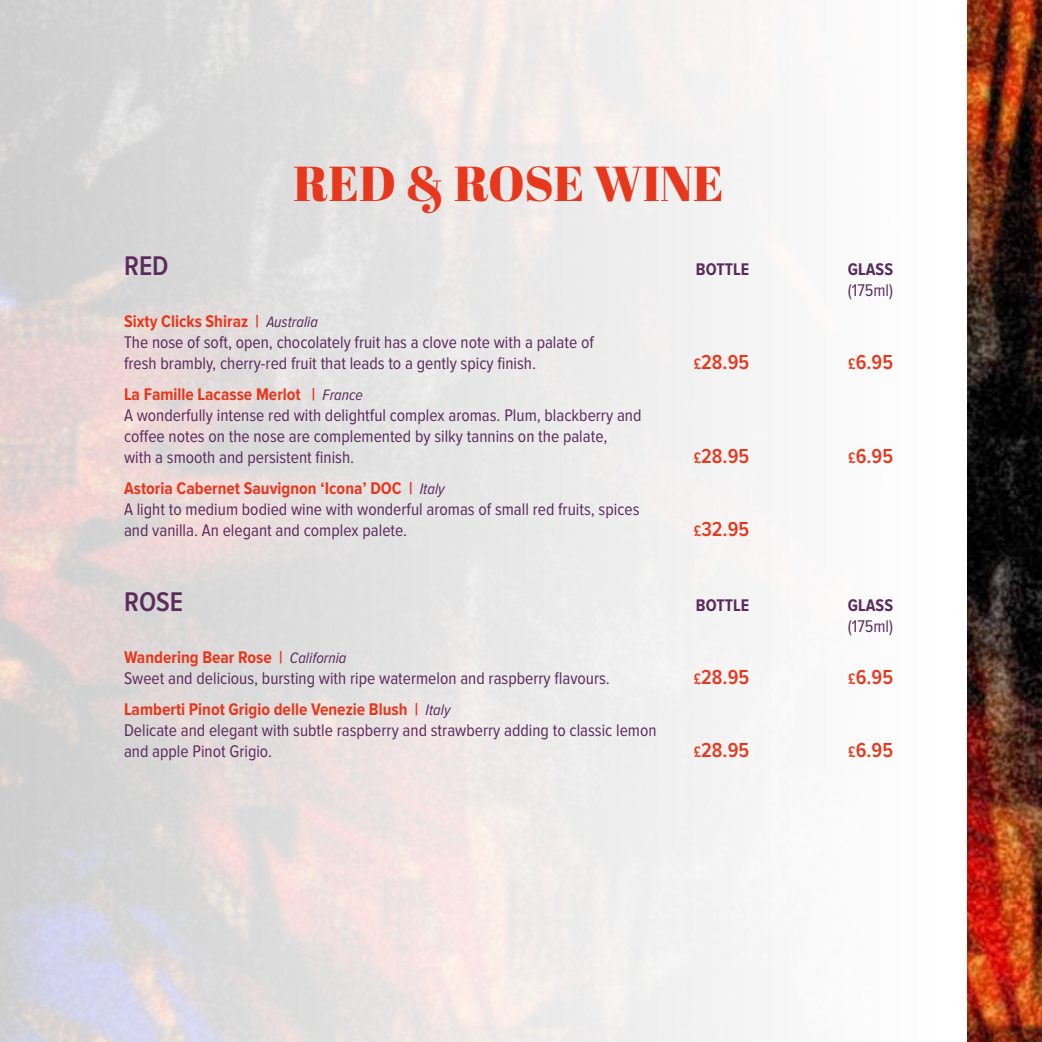
<style>
.page{position:relative;width:1042px;height:1042px;background:#fff}
.page>*{position:absolute;margin:0;border:0;box-sizing:border-box;transform-origin:0 0}
.t1{font:49px "Abril Fatface";color:#e7381d}
.t2{font:600 28px "Proxima Nova Cond";color:#5c2b5d}
.t3{font:600 21px "Proxima Nova Cond";color:#e7381d}
.t4{font:17.5px/21px "Proxima Nova Cond";color:#5c2b5d}
.t5{font:700 17.5px "Proxima Nova Cond";color:#5c2b5d}
.s1{font-weight:700;color:#e7381d}
.s2{font-style:italic;font-size:15.75px}
.s3{font-size:15.75px}
</style>
<div class="page">
<img style="left:967px;top:0;width:75px;height:1042px">
<h1 class="t1" style="left:293px;top:149px;width:432px">RED &amp; ROSE WINE</h1>
<h2 class="t2" style="left:124px;top:251px;width:46px">RED</h2>
<p class="t5" style="left:696px;top:260px;width:55px">BOTTLE</p>
<p class="t5" style="left:848px;top:260px;width:47px">GLASS</p>
<p class="t4" style="left:848px;top:280px;width:47px">(175ml)</p>
<p class="t4" style="left:124px;top:311px;width:471px"><span class="s1">Sixty Clicks Shiraz |</span> <span class="s2">Australia<br></span>The nose of soft, open, chocolately fruit has a clove note with a palate of fresh brambly, cherry-red fruit that leads to a gently spicy finish.</p>
<p class="t3" style="left:694px;top:351px;width:57px"><span class="s3">£</span>28.95</p>
<p class="t3" style="left:848px;top:351px;width:46px"><span class="s3">£</span>6.95</p>
<p class="t4" style="left:124px;top:384px;width:519px"><span class="s1">La Famille Lacasse Merlot |</span> <span class="s2">France<br></span>A wonderfully intense red with delightful complex aromas. Plum, blackberry and coffee notes on the nose are complemented by silky tannins on the palate,<br>with a smooth and persistent finish.</p>
<p class="t4" style="left:124px;top:478px;width:517px"><span class="s1">Astoria Cabernet Sauvignon ‘Icona’ DOC |</span> <span class="s2">Italy<br></span>A light to medium bodied wine with wonderful aromas of small red fruits, spices and vanilla. An elegant and complex palete.</p>
<p class="t3" style="left:694px;top:445px;width:57px"><span class="s3">£</span>28.95</p>
<p class="t3" style="left:848px;top:445px;width:46px"><span class="s3">£</span>6.95</p>
<p class="t3" style="left:694px;top:518px;width:57px"><span class="s3">£</span>32.95</p>
<h2 class="t2" style="left:124px;top:586px;width:61px">ROSE</h2>
<p class="t5" style="left:696px;top:595px;width:55px">BOTTLE</p>
<p class="t5" style="left:848px;top:595px;width:47px">GLASS</p>
<p class="t4" style="left:848px;top:616px;width:47px">(175ml)</p>
<p class="t4" style="left:124px;top:647px;width:487px"><span class="s1">Wandering Bear Rose |</span> <span class="s2">California<br></span>Sweet and delicious, bursting with ripe watermelon and raspberry flavours.</p>
<p class="t3" style="left:694px;top:665px;width:57px"><span class="s3">£</span>28.95</p>
<p class="t3" style="left:848px;top:665px;width:46px"><span class="s3">£</span>6.95</p>
<p class="t4" style="left:124px;top:699px;width:534px"><span class="s1">Lamberti Pinot Grigio delle Venezie Blush |</span> <span class="s2">Italy<br></span>Delicate and elegant with subtle raspberry and strawberry adding to classic lemon and apple Pinot Grigio.</p>
<p class="t3" style="left:694px;top:738px;width:57px"><span class="s3">£</span>28.95</p>
<p class="t3" style="left:848px;top:738px;width:46px"><span class="s3">£</span>6.95</p>
</div>
